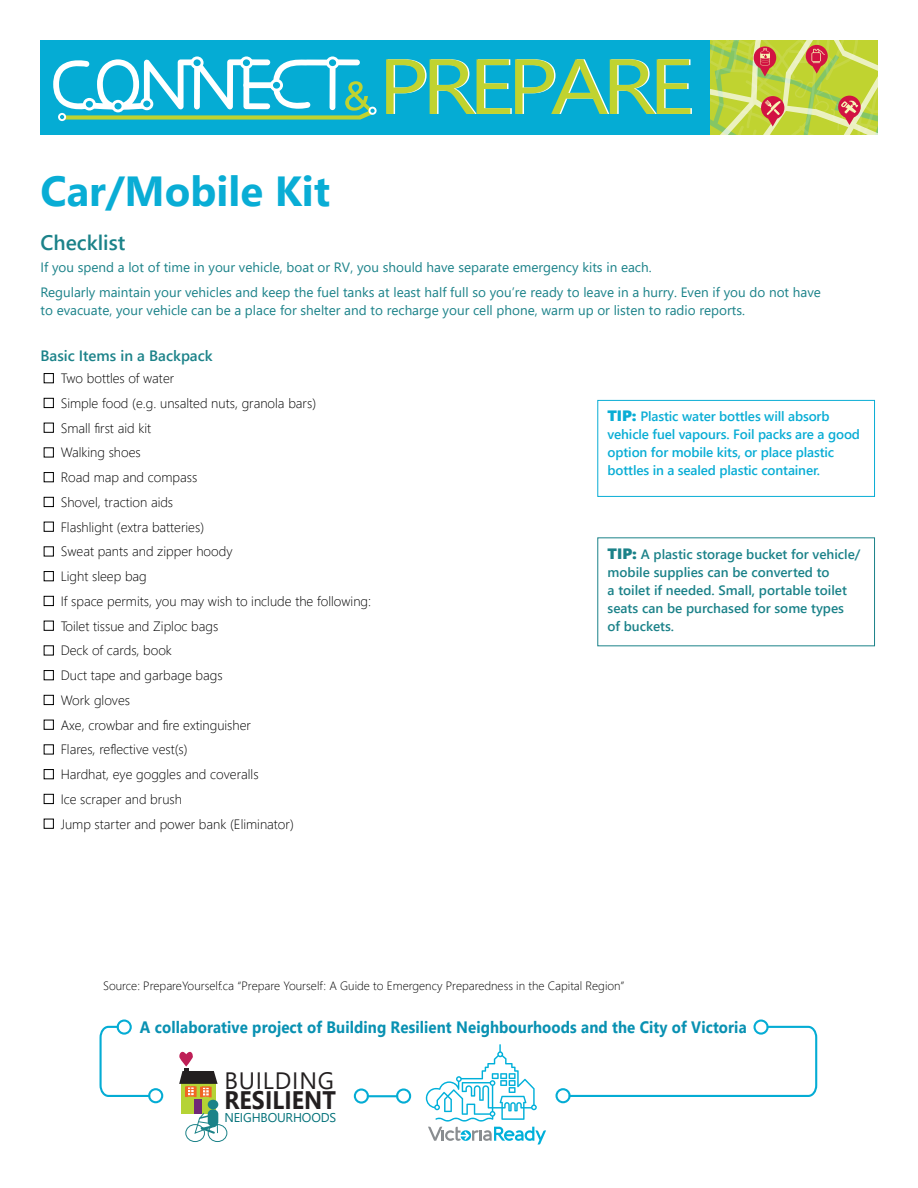
<style>
.page{position:relative;width:918px;height:1188px;background:#fff}
.page>*{position:absolute;margin:0;border:0;box-sizing:border-box;transform-origin:0 0}
.t1{font:700 42px "Segoe UI";color:#09add5}
.t2{font:700 25.35px "Segoe UI";letter-spacing:.005em;color:#231f20;scale:.91 1}
.t3{font:23.7px "Segoe UI";letter-spacing:.035em;color:#231f20}
.t4{font:600 21px "Segoe UI";color:#1b8289}
.t5{font:700 16.5px "Segoe UI";letter-spacing:.005em;color:#0991b2;scale:.91 1}
.t6{font:600 15px "Segoe UI";color:#1b8289}
.t7{font:300 13.5px/24.8px "Segoe UI";color:#000}
.t8{font:13.5px/24.8px "Segoe UI";color:#1b8289}
.t9{font:600 13.5px/18px "Segoe UI";color:#1b8289}
.t10{font:600 13.5px/18px "Segoe UI";letter-spacing:-.01em;color:#09add5}
.t11{font:12.75px "Segoe UI";letter-spacing:-.015em;color:#007078}
.t12{font:300 12px "Segoe UI";color:#000}
.s1{font-family:"Segoe UI Black";font-weight:400;font-size:15px}
</style>
<div class="page">
<div style="left:40px;top:40px;width:670px;height:95px;background:#05acd4"></div>
<svg style="left:386px;top:59px;width:306px;height:55px"></svg>
<svg style="left:53px;top:56px;width:324px;height:65px"></svg>
<svg style="left:710px;top:40px;width:168px;height:95px;background:#c3c551"></svg>
<div style="left:44px;top:373px;width:10px;height:10px;border:1px solid #000"></div>
<div style="left:44px;top:398px;width:10px;height:10px;border:1px solid #000"></div>
<div style="left:44px;top:423px;width:10px;height:10px;border:1px solid #000"></div>
<div style="left:44px;top:448px;width:10px;height:9px;border:1px solid #000"></div>
<div style="left:44px;top:472px;width:10px;height:10px;border:1px solid #000"></div>
<div style="left:44px;top:497px;width:10px;height:10px;border:1px solid #000"></div>
<div style="left:44px;top:522px;width:10px;height:10px;border:1px solid #000"></div>
<div style="left:44px;top:547px;width:10px;height:9px;border:1px solid #000"></div>
<div style="left:44px;top:571px;width:10px;height:10px;border:1px solid #000"></div>
<div style="left:44px;top:596px;width:10px;height:10px;border:1px solid #000"></div>
<div style="left:44px;top:621px;width:10px;height:10px;border:1px solid #000"></div>
<div style="left:44px;top:646px;width:10px;height:9px;border:1px solid #000"></div>
<div style="left:44px;top:670px;width:10px;height:10px;border:1px solid #000"></div>
<div style="left:44px;top:695px;width:10px;height:10px;border:1px solid #000"></div>
<div style="left:44px;top:720px;width:10px;height:10px;border:1px solid #000"></div>
<div style="left:44px;top:745px;width:10px;height:9px;border:1px solid #000"></div>
<div style="left:44px;top:769px;width:10px;height:10px;border:1px solid #000"></div>
<div style="left:44px;top:794px;width:10px;height:10px;border:1px solid #000"></div>
<div style="left:44px;top:819px;width:10px;height:10px;border:1px solid #000"></div>
<div style="left:181px;top:1083px;width:35px;height:31px;background:#b5d335"></div>
<div style="left:195px;top:1099px;width:7px;height:15px;background:#702877"></div>
<svg style="left:179px;top:1051px;width:39px;height:46px"></svg>
<div style="left:185px;top:1124px;width:20px;height:18px;border:1px solid #1b8288;border-radius:50%"></div>
<div style="left:208px;top:1124px;width:19px;height:18px;border:1px solid #1b8288;border-radius:50%"></div>
<div style="left:208px;top:1100px;width:10px;height:9px;background:#1b8288;border-radius:50%"></div>
<div style="left:208px;top:1109px;width:10px;height:18px;background:#1b8288;border-radius:5px"></div>
<svg style="left:194px;top:1112px;width:24px;height:23px"></svg>
<svg style="left:426px;top:1044px;width:120px;height:101px"></svg>
<svg style="left:100px;top:1020px;width:63px;height:83px"></svg>
<svg style="left:354px;top:1088px;width:57px;height:16px"></svg>
<svg style="left:555px;top:1020px;width:262px;height:83px"></svg>
<div style="left:597px;top:400px;width:278px;height:97px;border:1px solid #09add5"></div>
<h1 class="t1" style="left:40px;top:152px;width:291px">Car/Mobile Kit</h1>
<h3 class="t4" style="left:40px;top:223px;width:86px">Checklist</h3>
<p class="t8" style="left:40px;top:254px;width:782px">If you spend a lot of time in your vehicle, boat or RV, you should have separate emergency kits in each.<br>Regularly maintain your vehicles and keep the fuel tanks at least half full so you’re ready to leave in a hurry. Even if you do not have</p>
<p class="t8" style="left:40px;top:296px;width:706px">to evacuate, your vehicle can be a place for shelter and to recharge your cell phone, warm up or listen to radio reports.</p>
<p class="t6" style="left:40px;top:342px;width:174px">Basic Items in a Backpack</p>
<p class="t7" style="left:61px;top:365px;width:312px">Two bottles of water<br>Simple food (e.g. unsalted nuts, granola bars)<br>Small first aid kit<br>Walking shoes<br>Road map and compass<br>Shovel, traction aids<br>Flashlight (extra batteries)<br>Sweat pants and zipper hoody<br>Light sleep bag<br>If space permits, you may wish to include the following:<br>Toilet tissue and Ziploc bags<br>Deck of cards, book<br>Duct tape and garbage bags<br>Work gloves<br>Axe, crowbar and fire extinguisher<br>Flares, reflective vest(s)<br>Hardhat, eye goggles and coveralls<br>Ice scraper and brush<br>Jump starter and power bank (Eliminator)</p>
<p class="t10" style="left:608px;top:406px;width:254px"><span class="s1">TIP:</span> Plastic water bottles will absorb vehicle fuel vapours. Foil packs are a good option for mobile kits, or place plastic bottles in a sealed plastic container.</p>
<p class="t9" style="left:608px;top:544px;width:254px"><span class="s1">TIP:</span> A plastic storage bucket for vehicle/ mobile supplies can be converted to<br>a toilet if needed. Small, portable toilet seats can be purchased for some types<br>of buckets.</p>
<p class="t12" style="left:103px;top:975px;width:523px">Source: PrepareYourself.ca “Prepare Yourself: A Guide to Emergency Preparedness in the Capital Region”</p>
<p class="t5" style="left:140px;top:1011px;width:668px">A collaborative project of Building Resilient Neighbourhoods and the City of Victoria</p>
<h3 class="t3" style="left:224px;top:1058px;width:111px">BUILDING</h3>
<h2 class="t2" style="left:224px;top:1076px;width:124px">RESILIENT</h2>
<p class="t11" style="left:224px;top:1105px;width:113px">NEIGHBOURHOODS</p>
</div>
